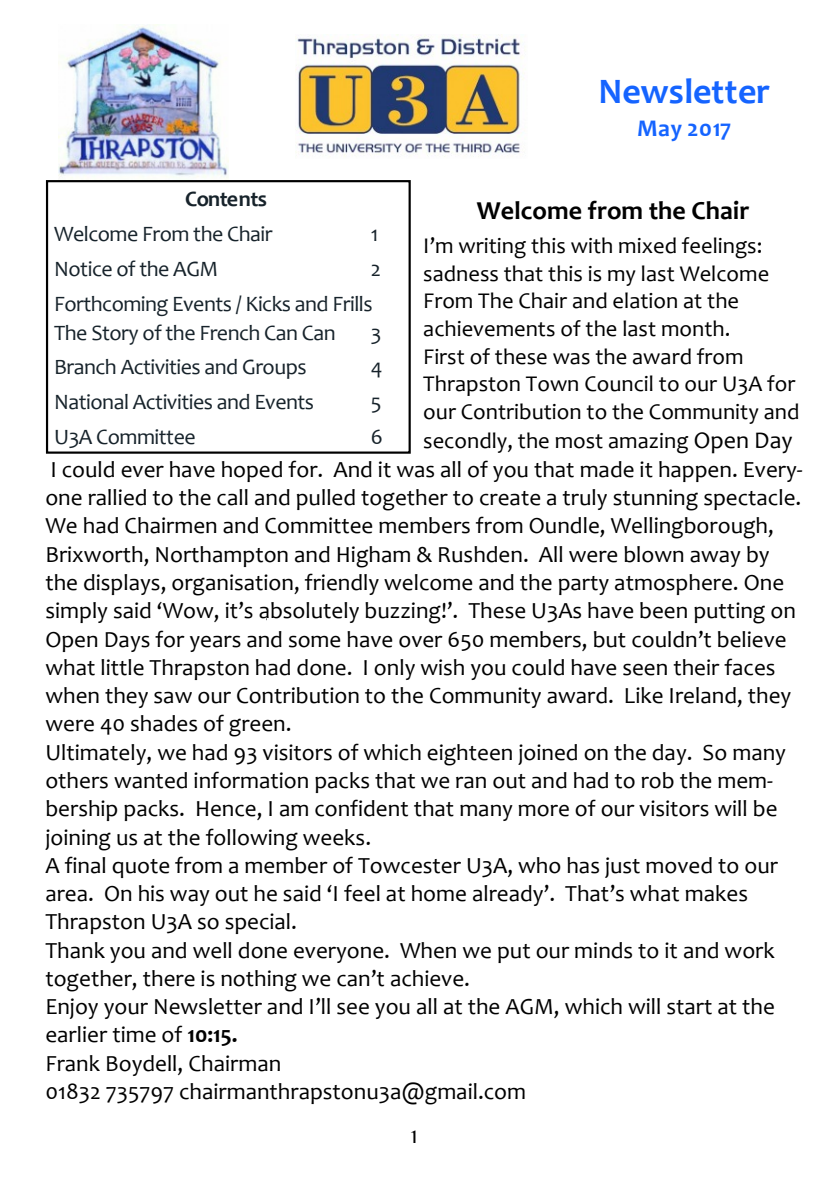
<style>
.page{position:relative;width:840px;height:1191px;background:#fff}
.page>*{position:absolute;margin:0;border:0;box-sizing:border-box;transform-origin:0 0}
.t1{font:36px "font 000000001 ec 3794 b";color:#1564ff}
.t2{font:26px "font 000000001 ec 3794 b";color:#000}
.t3{font:24px "font 000000001 ec 3794 b";letter-spacing:.01em;color:#1564ff}
.t4{font:24px "font 000000001 ec 3794 b";color:#000}
.t5{font:23.2px/28.2px "font 000000001 ec 3794 b";color:#000}
.t6{font:22.6px/27.8px "font 000000001 ec 3794 b";color:#000}
.t7{font:22px/34.8px "font 000000001 ec 3794 b";letter-spacing:-.025em;color:#17232b;text-align:right}
.s1{font-size:24px}
</style>
<div class="page">
<img style="left:295px;top:34px;width:230px;height:123px">
<img style="left:58px;top:24px;width:170px;height:154px">
<div style="left:46px;top:180px;width:364px;height:274px;border:2px solid #000"></div>
<p class="t7" style="left:54px;top:184px;width:220px">Contents<br>Welcome From the Chair</p>
<p class="t7" style="left:370px;top:218px;width:9px">1</p>
<p class="t7" style="left:54px;top:253px;width:165px">Notice of the AGM</p>
<p class="t7" style="left:54px;top:253px;width:328px;text-align:left;text-indent:316px">2<br>Forthcoming Events / Kicks and Frills</p>
<p class="t7" style="left:54px;top:317px;width:283px">The Story of the French Can Can</p>
<p class="t7" style="left:371px;top:317px;width:12px">3</p>
<p class="t7" style="left:54px;top:352px;width:254px">Branch Activities and Groups</p>
<p class="t7" style="left:370px;top:352px;width:13px">4</p>
<p class="t7" style="left:54px;top:387px;width:261px">National Activities and Events</p>
<p class="t7" style="left:370px;top:387px;width:12px">5</p>
<p class="t7" style="left:54px;top:422px;width:143px">U3A Committee</p>
<p class="t7" style="left:370px;top:422px;width:14px">6</p>
<h1 class="t1" style="left:598px;top:77px;width:173px">Newsletter</h1>
<p class="t3" style="left:636px;top:118px;width:96px">May 2017</p>
<p class="t2" style="left:476px;top:200px;width:274px">Welcome from the Chair</p>
<p class="t6" style="left:423px;top:234px;width:377px">I’m writing this with mixed feelings: sadness that this is my last Welcome From The Chair and elation at the achievements of the last month.<br>First of these was the award from Thrapston Town Council to our U3A for our Contribution to the Community and secondly, the most amazing <span class="s1">Open Day</span></p>
<p class="t5" style="left:45px;top:457px;width:758px">I could ever have hoped for. And it was all of you that made it happen. Every&shy;one rallied to the call and pulled together to create a truly stunning spectacle.<br>We had Chairmen and Committee members from Oundle, Wellingborough, Brixworth, Northampton and Higham &amp; Rushden. All were blown away by the displays, organisation, friendly welcome and the party atmosphere. One simply said ‘Wow, it’s absolutely buzzing!’. These U3As have been putting on Open Days for years and some have over 650 members, but couldn’t believe what little Thrapston had done. I only wish you could have seen their faces when they saw our Contribution to the Community award. Like Ireland, they were 40 shades of green.<br>Ultimately, we had 93 visitors of which eighteen joined on the day. So many others wanted information packs that we ran out and had to rob the mem&shy;bership packs. Hence, I am confident that many more of our visitors will be joining us at the following weeks.<br>A final quote from a member of Towcester U3A, who has just moved to our area. On his way out he said ‘I feel at home already’. That’s what makes Thrapston U3A so special.<br>Thank you and well done everyone. When we put our minds to it and work together, there is nothing we can’t achieve.<br>Enjoy your Newsletter and I’ll see you all at the AGM, which will start at the earlier time of 10:15.<br>Frank Boydell, Chairman<br>01832 735797 chairmanthrapstonu3a@gmail.com</p>
<p class="t4" style="left:408px;top:1125px;width:13px">1</p>
</div>
